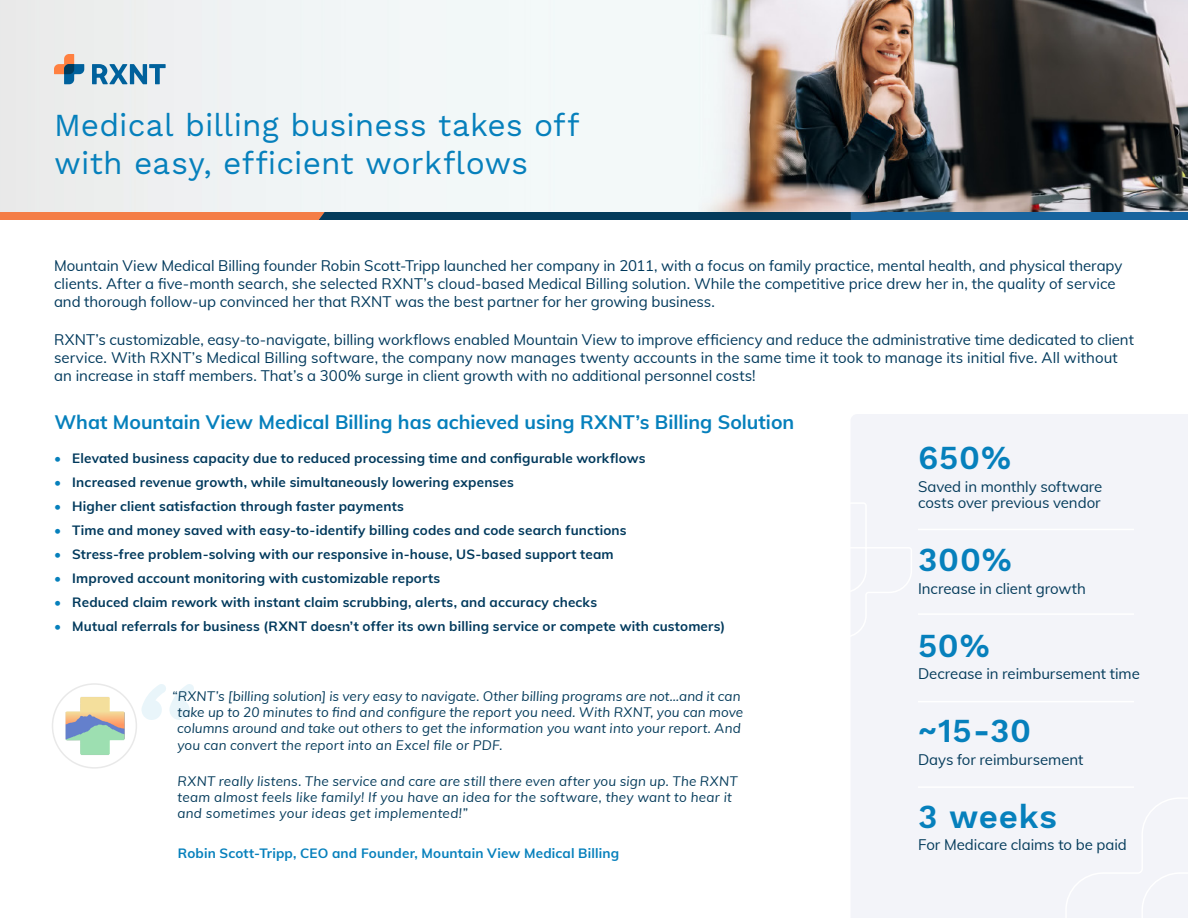
<style>
.page{position:relative;width:1188px;height:918px;background:#fff}
.page>*{position:absolute;margin:0;border:0;box-sizing:border-box;transform-origin:0 0}
.Body_Copy{font:600 33px "Work Sans";letter-spacing:.025em;color:#0680bc}
.t1{font:31.5px/37.8px "Work Sans";letter-spacing:.005em;color:#0680bc}
.Body_Copy-2{font:700 19.5px "Muli";color:#0680bc}
.Body_Copy-3{font:15px/18px "Muli";color:#00395c}
.Body_Copy-4{font:15px/16.5px "Muli";letter-spacing:-.005em;color:#043b5b}
.Body_Copy-5{font:700 13.5px "Muli";letter-spacing:.01em;color:#00395c}
.Body_Copy-6{font:italic 13.5px/16.2px "Muli";letter-spacing:.01em;color:#043b5b}
.Body_Copy-7{font:700 13.5px "Muli";letter-spacing:.01em;color:#0680bc}
.s1{color:#0680bc}
</style>
<div class="page">
<div style="left:851px;top:414px;width:337px;height:504px;background:#f3f4f9"></div>
<div style="left:1065px;top:797px;width:123px;height:121px;background:#f3f4f9"></div>
<div style="left:851px;top:502px;width:62px;height:137px;background:#f3f4f9"></div>
<img style="left:0;top:0;width:1188px;height:212px">
<img style="left:60px;top:690px;width:76px;height:74px">
<div style="left:52px;top:683px;width:85px;height:86px;border:2px solid #e9e9e9;border-radius:50%"></div>
<svg style="left:141px;top:684px;width:53px;height:36px"></svg>
<svg style="left:0;top:212px;width:1188px;height:8px;background:#4a5868"></svg>
<svg style="left:92px;top:64px;width:74px;height:20px"></svg>
<svg style="left:54px;top:54px;width:30px;height:30px"></svg>
<hr style="left:918px;top:529px;width:216px;height:1px;background:#fff">
<hr style="left:918px;top:613px;width:216px;height:2px;background:#fff">
<hr style="left:918px;top:701px;width:216px;height:1px;background:#fff">
<hr style="left:918px;top:786px;width:216px;height:2px;background:#fff">
<p class="t1" style="left:54px;top:108px;width:527px">Medical billing business takes off with easy, efficient workflows</p>
<p class="Body_Copy-3" style="left:54px;top:256px;width:1070px">Mountain View Medical Billing founder Robin Scott-Tripp launched her company in 2011, with a focus on family practice, mental health, and physical therapy clients. After a five-month search, she selected RXNT’s cloud-based Medical Billing solution. While the competitive price drew her in, the quality of service and thorough follow-up convinced her that RXNT was the best partner for her growing business.</p>
<p class="Body_Copy-3" style="left:54px;top:330px;width:1081px">RXNT’s customizable, easy-to-navigate, billing workflows enabled Mountain View to improve efficiency and reduce the administrative time dedicated to client service. With RXNT’s Medical Billing software, the company now manages twenty accounts in the same time it took to manage its initial five. All without an increase in staff members. That’s a 300% surge in client growth with no additional personnel costs!</p>
<p class="Body_Copy-2" style="left:54px;top:408px;width:741px">What Mountain View Medical Billing has achieved using RXNT’s Billing Solution</p>
<p class="Body_Copy-5" style="left:54px;top:448px;width:593px"><span class="s1">•</span> Elevated business capacity due to reduced processing time and configurable workflows</p>
<p class="Body_Copy-5" style="left:54px;top:472px;width:461px"><span class="s1">•</span> Increased revenue growth, while simultaneously lowering expenses</p>
<p class="Body_Copy-5" style="left:54px;top:496px;width:351px"><span class="s1">•</span> Higher client satisfaction through faster payments</p>
<p class="Body_Copy-5" style="left:54px;top:520px;width:574px"><span class="s1">•</span> Time and money saved with easy-to-identify billing codes and code search functions</p>
<p class="Body_Copy-5" style="left:54px;top:544px;width:561px"><span class="s1">•</span> Stress-free problem-solving with our responsive in-house, US-based support team</p>
<p class="Body_Copy-5" style="left:54px;top:568px;width:388px"><span class="s1">•</span> Improved account monitoring with customizable reports</p>
<p class="Body_Copy-5" style="left:54px;top:592px;width:545px"><span class="s1">•</span> Reduced claim rework with instant claim scrubbing, alerts, and accuracy checks</p>
<p class="Body_Copy-5" style="left:54px;top:616px;width:673px"><span class="s1">•</span> Mutual referrals for business (RXNT doesn’t offer its own billing service or compete with customers)</p>
<p class="Body_Copy-6" style="left:177px;top:687px;width:568px;text-indent:-5px">“RXNT’s [billing solution] is very easy to navigate. Other billing programs are not…and it can take up to 20 minutes to find and configure the report you need. With RXNT, you can move columns around and take out others to get the information you want into your report. And you can convert the report into an Excel file or PDF.</p>
<p class="Body_Copy-6" style="left:177px;top:772px;width:562px">RXNT really listens. The service and care are still there even after you sign up. The RXNT team almost feels like family! If you have an idea for the software, they want to hear it and sometimes your ideas get implemented!”</p>
<p class="Body_Copy-7" style="left:178px;top:843px;width:443px">Robin Scott-Tripp, CEO and Founder, Mountain View Medical Billing</p>
<p class="Body_Copy" style="left:918px;top:439px;width:95px">650%</p>
<p class="Body_Copy-4" style="left:918px;top:477px;width:186px">Saved in monthly software costs over previous vendor</p>
<p class="Body_Copy" style="left:918px;top:541px;width:95px">300%</p>
<p class="Body_Copy-4" style="left:918px;top:579px;width:169px">Increase in client growth</p>
<p class="Body_Copy" style="left:918px;top:626px;width:73px">50%</p>
<p class="Body_Copy-4" style="left:918px;top:665px;width:223px">Decrease in reimbursement time</p>
<p class="Body_Copy" style="left:918px;top:712px;width:115px">~15-30</p>
<p class="Body_Copy-4" style="left:918px;top:750px;width:167px">Days for reimbursement</p>
<p class="Body_Copy" style="left:918px;top:797px;width:140px">3 weeks</p>
<p class="Body_Copy-4" style="left:918px;top:836px;width:210px">For Medicare claims to be paid</p>
</div>
